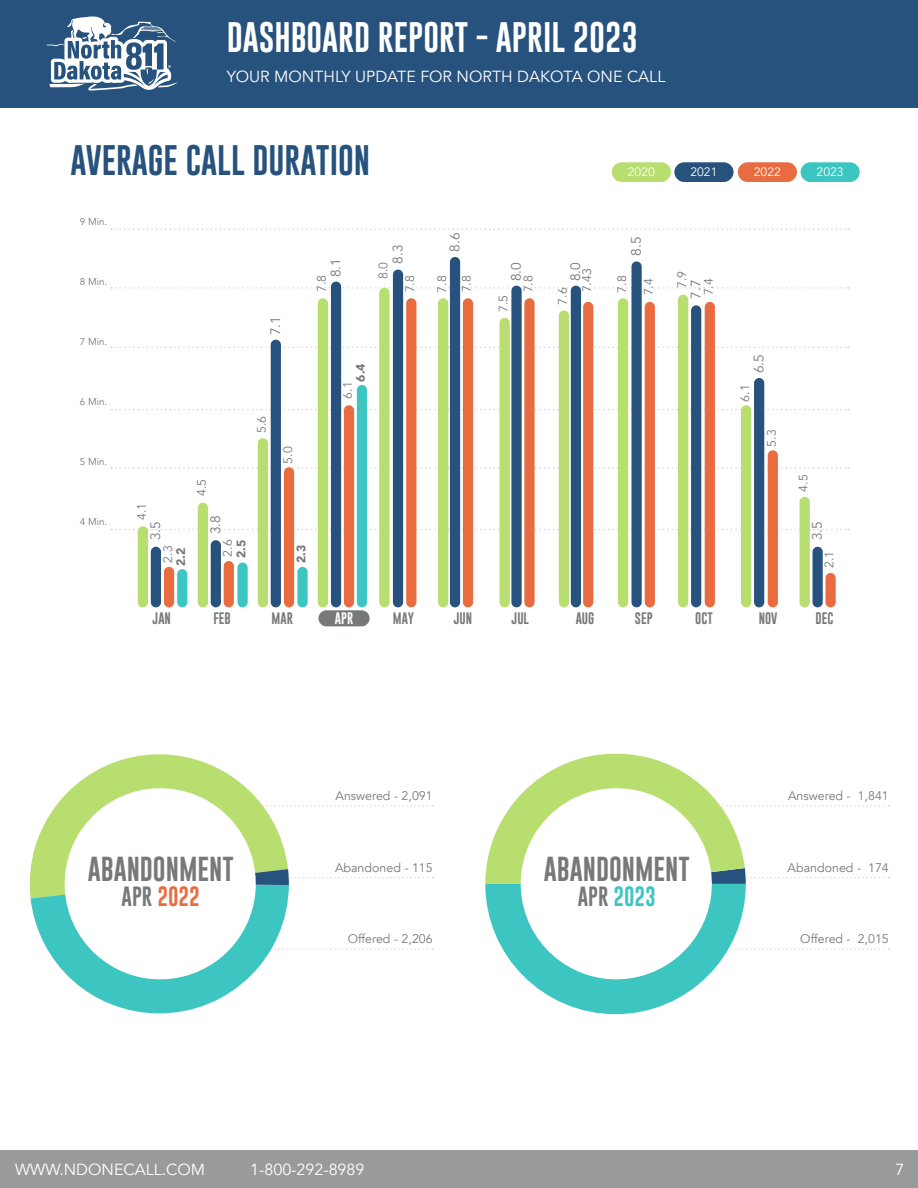
<style>
.page{position:relative;width:918px;height:1188px;background:#fff}
.page>*{position:absolute;margin:0;border:0;box-sizing:border-box;transform-origin:0 0}
.t1{font:31.2px "Gobold";color:#fff}
.t2{font:31.2px "Gobold";color:#27527d}
.t3{font:25.35px "Gobold";color:#76787a}
.t4{font:20.4px "Gobold";color:#e96c41}
.t5{font:20.4px "Gobold";color:#3dc5c1}
.t6{font:16.05px "Avenir";color:#fff}
.t7{font:13.65px "Avenir";color:#76787a}
.t8{font:12.45px "Avenir";color:#76787a}
.t9{font:12.3px "Avenir";color:#76787a}
.t10{font:900 12.3px "Avenir";color:#76787a}
.t11{font:12.15px "Gobold";color:#76787a}
.t12{font:12.15px "Avenir";color:#fff}
.t13{font:12.15px "Gobold";color:#fff}
.t14{font:9.75px "Avenir";color:#76787a}
.s1{color:#76787a}
</style>
<div class="page">
<svg style="left:29px;top:754px;width:404px;height:260px"></svg>
<svg style="left:111px;top:229px;width:738px;height:1px"></svg>
<svg style="left:111px;top:287px;width:738px;height:2px"></svg>
<svg style="left:111px;top:347px;width:738px;height:1px"></svg>
<svg style="left:111px;top:409px;width:738px;height:1px"></svg>
<svg style="left:111px;top:467px;width:738px;height:2px"></svg>
<svg style="left:111px;top:529px;width:738px;height:1px"></svg>
<div style="left:151px;top:547px;width:10px;height:60px;background:#27527d;border-radius:5px"></div>
<div style="left:164px;top:567px;width:10px;height:40px;background:#e96c41;border-radius:5px"></div>
<div style="left:318px;top:610px;width:52px;height:16px;background:#76787a;border-radius:8px"></div>
<div style="left:0;top:0;width:918px;height:107px;background:#27527d"></div>
<div style="left:0;top:1150px;width:918px;height:38px;background:#989a9c"></div>
<svg style="left:47px;top:16px;width:131px;height:75px"></svg>
<svg style="left:485px;top:754px;width:404px;height:260px"></svg>
<svg style="left:55px;top:779px;width:210px;height:210px"></svg>
<svg style="left:511px;top:778px;width:211px;height:212px"></svg>
<div style="left:177px;top:569px;width:10px;height:38px;background:#3dc5c1;border-radius:5px"></div>
<div style="left:138px;top:526px;width:10px;height:81px;background:#b8de6f;border-radius:5px"></div>
<div style="left:198px;top:503px;width:10px;height:104px;background:#b8de6f;border-radius:5px"></div>
<div style="left:258px;top:438px;width:10px;height:169px;background:#b8de6f;border-radius:5px"></div>
<div style="left:318px;top:298px;width:10px;height:309px;background:#b8de6f;border-radius:5px"></div>
<div style="left:379px;top:288px;width:11px;height:319px;background:#b8de6f;border-radius:5px"></div>
<div style="left:438px;top:298px;width:10px;height:309px;background:#b8de6f;border-radius:5px"></div>
<div style="left:500px;top:318px;width:10px;height:289px;background:#b8de6f;border-radius:5px"></div>
<div style="left:559px;top:311px;width:10px;height:296px;background:#b8de6f;border-radius:5px"></div>
<div style="left:618px;top:298px;width:10px;height:309px;background:#b8de6f;border-radius:5px"></div>
<div style="left:678px;top:295px;width:10px;height:312px;background:#b8de6f;border-radius:5px"></div>
<div style="left:741px;top:405px;width:10px;height:202px;background:#b8de6f;border-radius:5px"></div>
<div style="left:800px;top:497px;width:10px;height:110px;background:#b8de6f;border-radius:5px"></div>
<div style="left:211px;top:540px;width:10px;height:67px;background:#27527d;border-radius:5px"></div>
<div style="left:271px;top:340px;width:10px;height:267px;background:#27527d;border-radius:5px"></div>
<div style="left:331px;top:282px;width:10px;height:325px;background:#27527d;border-radius:5px"></div>
<div style="left:393px;top:270px;width:10px;height:337px;background:#27527d;border-radius:5px"></div>
<div style="left:450px;top:257px;width:10px;height:350px;background:#27527d;border-radius:5px"></div>
<div style="left:511px;top:286px;width:11px;height:321px;background:#27527d;border-radius:5px"></div>
<div style="left:571px;top:286px;width:10px;height:321px;background:#27527d;border-radius:5px"></div>
<div style="left:631px;top:261px;width:11px;height:346px;background:#27527d;border-radius:5px"></div>
<div style="left:691px;top:305px;width:10px;height:302px;background:#27527d;border-radius:5px"></div>
<div style="left:754px;top:378px;width:10px;height:229px;background:#27527d;border-radius:5px"></div>
<div style="left:813px;top:547px;width:10px;height:60px;background:#27527d;border-radius:5px"></div>
<div style="left:224px;top:561px;width:10px;height:46px;background:#e96c41;border-radius:5px"></div>
<div style="left:284px;top:467px;width:10px;height:140px;background:#e96c41;border-radius:5px"></div>
<div style="left:344px;top:405px;width:10px;height:202px;background:#e96c41;border-radius:5px"></div>
<div style="left:406px;top:298px;width:10px;height:309px;background:#e96c41;border-radius:5px"></div>
<div style="left:463px;top:298px;width:10px;height:309px;background:#e96c41;border-radius:5px"></div>
<div style="left:524px;top:298px;width:11px;height:309px;background:#e96c41;border-radius:5px"></div>
<div style="left:583px;top:302px;width:10px;height:305px;background:#e96c41;border-radius:5px"></div>
<div style="left:645px;top:302px;width:10px;height:305px;background:#e96c41;border-radius:5px"></div>
<div style="left:705px;top:302px;width:10px;height:305px;background:#e96c41;border-radius:5px"></div>
<div style="left:768px;top:450px;width:10px;height:157px;background:#e96c41;border-radius:5px"></div>
<div style="left:825px;top:573px;width:11px;height:34px;background:#e96c41;border-radius:5px"></div>
<div style="left:801px;top:162px;width:59px;height:20px;background:#3dc5c1;border-radius:10px"></div>
<div style="left:612px;top:162px;width:59px;height:20px;background:#b8de6f;border-radius:10px"></div>
<div style="left:674px;top:162px;width:60px;height:20px;background:#27527d;border-radius:10px"></div>
<div style="left:738px;top:162px;width:59px;height:20px;background:#e96c41;border-radius:10px"></div>
<div style="left:237px;top:563px;width:11px;height:44px;background:#3dc5c1;border-radius:5px"></div>
<div style="left:297px;top:567px;width:11px;height:40px;background:#3dc5c1;border-radius:5px"></div>
<div style="left:357px;top:385px;width:10px;height:222px;background:#3dc5c1;border-radius:5px"></div>
<p class="t1" style="left:227px;top:17px;width:413px">DASHBOARD REPORT - APRIL 2023</p>
<p class="t6" style="left:227px;top:67px;width:440px">YOUR MONTHLY UPDATE FOR NORTH DAKOTA ONE CALL</p>
<p class="t2" style="left:70px;top:140px;width:301px">AVERAGE CALL DURATION</p>
<p class="t14" style="left:80px;top:216px;width:29px">9 Min.</p>
<p class="t14" style="left:80px;top:276px;width:29px">8 Min.</p>
<p class="t14" style="left:80px;top:336px;width:29px">7 Min.</p>
<p class="t14" style="left:80px;top:396px;width:29px">6 Min.</p>
<p class="t14" style="left:80px;top:456px;width:29px">5 Min.</p>
<p class="t14" style="left:80px;top:516px;width:29px">4 Min.</p>
<p class="t9" style="left:134px;top:520px;width:19px;rotate:-90deg">4.1</p>
<p class="t7" style="left:147px;top:540px;width:21px;rotate:-90deg">3.5</p>
<p class="t9" style="left:160px;top:563px;width:19px;rotate:-90deg">2.3</p>
<p class="t10" style="left:170px;top:566px;width:20px;rotate:-90deg">2.2</p>
<p class="t7" style="left:267px;top:335px;width:21px;rotate:-90deg">7.1</p>
<p class="t7" style="left:328px;top:277px;width:21px;rotate:-90deg">8.1</p>
<p class="t9" style="left:314px;top:292px;width:19px;rotate:-90deg">7.8</p>
<p class="t9" style="left:194px;top:496px;width:19px;rotate:-90deg">4.5</p>
<p class="t7" style="left:207px;top:534px;width:21px;rotate:-90deg">3.8</p>
<p class="t9" style="left:254px;top:433px;width:19px;rotate:-90deg">5.6</p>
<p class="t9" style="left:280px;top:464px;width:19px;rotate:-90deg">5.0</p>
<p class="t9" style="left:220px;top:557px;width:19px;rotate:-90deg">2.6</p>
<p class="t10" style="left:231px;top:558px;width:20px;rotate:-90deg">2.5</p>
<p class="t10" style="left:291px;top:563px;width:20px;rotate:-90deg">2.3</p>
<p class="t10" style="left:350px;top:382px;width:20px;rotate:-90deg">6.4</p>
<p class="t9" style="left:340px;top:399px;width:19px;rotate:-90deg">6.1</p>
<p class="t7" style="left:447px;top:252px;width:21px;rotate:-90deg">8.6</p>
<p class="t7" style="left:390px;top:264px;width:21px;rotate:-90deg">8.3</p>
<p class="t9" style="left:376px;top:279px;width:19px;rotate:-90deg">8.0</p>
<p class="t7" style="left:508px;top:281px;width:21px;rotate:-90deg">8.0</p>
<p class="t7" style="left:567px;top:281px;width:21px;rotate:-90deg">8.0</p>
<p class="t9" style="left:403px;top:292px;width:19px;rotate:-90deg">7.8</p>
<p class="t9" style="left:459px;top:292px;width:19px;rotate:-90deg">7.8</p>
<p class="t9" style="left:521px;top:292px;width:19px;rotate:-90deg">7.8</p>
<p class="t9" style="left:580px;top:292px;width:25px;rotate:-90deg">7.43</p>
<p class="t9" style="left:435px;top:293px;width:19px;rotate:-90deg">7.8</p>
<p class="t9" style="left:496px;top:312px;width:19px;rotate:-90deg">7.5</p>
<p class="t9" style="left:555px;top:305px;width:19px;rotate:-90deg">7.6</p>
<p class="t12" style="left:628px;top:165px;width:29px">2020</p>
<p class="t12" style="left:690px;top:165px;width:29px">2021</p>
<p class="t12" style="left:754px;top:165px;width:29px">2022</p>
<p class="t12" style="left:817px;top:165px;width:29px">2023</p>
<p class="t7" style="left:628px;top:256px;width:21px;rotate:-90deg">8.5</p>
<p class="t9" style="left:614px;top:293px;width:19px;rotate:-90deg">7.8</p>
<p class="t9" style="left:675px;top:288px;width:19px;rotate:-90deg">7.9</p>
<p class="t9" style="left:641px;top:295px;width:19px;rotate:-90deg">7.4</p>
<p class="t9" style="left:701px;top:295px;width:19px;rotate:-90deg">7.4</p>
<p class="t7" style="left:688px;top:299px;width:21px;rotate:-90deg">7.7</p>
<p class="t7" style="left:751px;top:373px;width:21px;rotate:-90deg">6.5</p>
<p class="t9" style="left:738px;top:402px;width:19px;rotate:-90deg">6.1</p>
<p class="t9" style="left:764px;top:447px;width:19px;rotate:-90deg">5.3</p>
<p class="t9" style="left:796px;top:492px;width:19px;rotate:-90deg">4.5</p>
<p class="t7" style="left:809px;top:540px;width:21px;rotate:-90deg">3.5</p>
<p class="t9" style="left:822px;top:568px;width:19px;rotate:-90deg">2.1</p>
<p class="t11" style="left:153px;top:611px;width:20px">JAN</p>
<p class="t11" style="left:213px;top:611px;width:19px">FEB</p>
<p class="t11" style="left:272px;top:611px;width:23px">MAR</p>
<p class="t13" style="left:335px;top:611px;width:20px">APR</p>
<p class="t11" style="left:393px;top:611px;width:23px">MAY</p>
<p class="t11" style="left:454px;top:611px;width:20px">JUN</p>
<p class="t11" style="left:512px;top:611px;width:19px">JUL</p>
<p class="t11" style="left:576px;top:611px;width:20px">AUG</p>
<p class="t11" style="left:635px;top:611px;width:19px">SEP</p>
<p class="t11" style="left:695px;top:611px;width:19px">OCT</p>
<p class="t11" style="left:759px;top:611px;width:20px">NOV</p>
<p class="t11" style="left:816px;top:611px;width:19px">DEC</p>
<p class="t3" style="left:88px;top:853px;width:147px">ABANDONMENT</p>
<p class="t4" style="left:122px;top:883px;width:80px"><span class="s1">APR</span> 2022</p>
<p class="t8" style="left:335px;top:788px;width:99px">Answered - 2,091</p>
<p class="t8" style="left:788px;top:788px;width:102px">Answered - 1,841</p>
<p class="t8" style="left:335px;top:860px;width:99px">Abandoned - 115</p>
<p class="t3" style="left:544px;top:853px;width:147px">ABANDONMENT</p>
<p class="t5" style="left:578px;top:883px;width:80px"><span class="s1">APR</span> 2023</p>
<p class="t8" style="left:788px;top:860px;width:103px">Abandoned - 174</p>
<p class="t8" style="left:348px;top:931px;width:87px">Offered - 2,206</p>
<p class="t8" style="left:800px;top:931px;width:90px">Offered - 2,015</p>
<p class="t6" style="left:15px;top:1160px;width:192px">WWW.NDONECALL.COM</p>
<p class="t6" style="left:250px;top:1160px;width:116px">1-800-292-8989</p>
<p class="t6" style="left:896px;top:1160px;width:10px">7</p>
</div>
